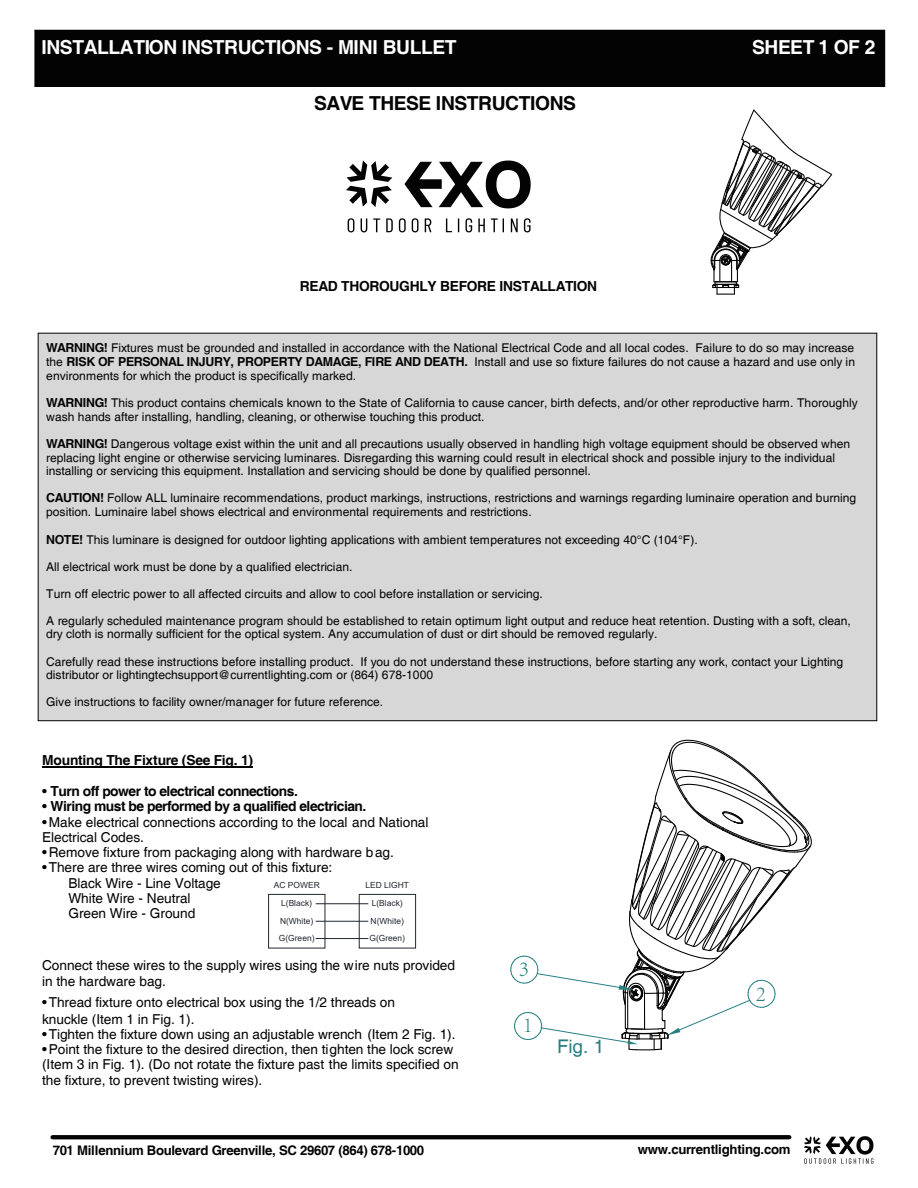
<style>
.page{position:relative;width:918px;height:1188px;background:#fff}
.page>*{position:absolute;margin:0;border:0;box-sizing:border-box;transform-origin:0 0}
.t1{font:300 22.2px "Adobe Song Std";color:#277f7f}
.t2{font:700 19.35px "Helvetica";letter-spacing:-.025em;color:#fff}
.t3{font:700 19.35px "Helvetica";letter-spacing:-.025em;color:#030303}
.t4{font:18.9px "Helvetica";color:#277f7f}
.t5{font:700 13.8px "Helvetica";letter-spacing:-.035em;color:#030303}
.t6{font:700 13.8px "Helvetica";letter-spacing:-.015em;color:#030303}
.t7{font:13.65px/15.3px "Helvetica";letter-spacing:-.005em;color:#030303}
.t8{font:700 13.2px "Helvetica";letter-spacing:-.025em;color:#030303}
.t9{font:12.15px/13.8px "Helvetica";color:#030303}
.t10{font:8.4px/18px "Arial";color:#232730;text-align:center}
.s1{font-weight:700;font-size:12.45px}
.s2{font-weight:400;font-size:13.65px}
</style>
<div class="page">
<div style="left:35px;top:30px;width:850px;height:56px;background:#030303"></div>
<hr style="left:35px;top:86px;width:850px;height:1px;background:#030303">
<div style="left:38px;top:333px;width:839px;height:388px;background:#d7d7d8"></div>
<hr style="left:38px;top:333px;width:839px;height:1px;background:#030303">
<hr style="left:877px;top:333px;width:1px;height:388px;background:#030303">
<hr style="left:38px;top:720px;width:839px;height:1px;background:#030303">
<hr style="left:38px;top:333px;width:1px;height:388px;background:#030303">
<svg style="left:42px;top:766px;width:144px;height:2px"></svg>
<hr style="left:187px;top:766px;width:35px;height:2px;background:#030303">
<svg style="left:222px;top:766px;width:31px;height:2px"></svg>
<img style="left:346px;top:160px;width:185px;height:73px">
<svg style="left:53px;top:1135px;width:736px;height:4px;background:#070707"></svg>
<img style="left:803px;top:1136px;width:71px;height:28px">
<svg style="left:710px;top:109px;width:123px;height:186px"></svg>
<svg style="left:510px;top:739px;width:302px;height:312px"></svg>
<div style="left:268px;top:894px;width:57px;height:54px;border:1px solid #232730"></div>
<div style="left:359px;top:894px;width:57px;height:54px;border:1px solid #232730"></div>
<hr style="left:316px;top:903px;width:52px;height:1px;background:#232730">
<hr style="left:316px;top:921px;width:52px;height:1px;background:#232730">
<hr style="left:316px;top:938px;width:52px;height:1px;background:#232730">
<h2 class="t2" style="left:41px;top:35px;width:417px">INSTALLATION INSTRUCTIONS - MINI BULLET</h2>
<h2 class="t2" style="left:752px;top:35px;width:125px">SHEET 1 OF 2</h2>
<h2 class="t3" style="left:314px;top:92px;width:264px">SAVE THESE INSTRUCTIONS</h2>
<p class="t5" style="left:300px;top:277px;width:299px">READ THOROUGHLY BEFORE INSTALLATION</p>
<p class="t9" style="left:46px;top:342px;width:810px;text-align:justify"><span class="s1">WARNING!</span> Fixtures must be grounded and installed in accordance with the National Electrical Code and all local codes. Failure to do so may increase the <span class="s1">RISK OF PERSONAL INJURY, PROPERTY DAMAGE, FIRE AND DEATH.</span> Install and use so fixture failures do not cause a hazard and use only in environments for which the product is specifically marked.</p>
<p class="t9" style="left:46px;top:396px;width:813px"><span class="s1">WARNING!</span> This product contains chemicals known to the State of California to cause cancer, birth defects, and/or other reproductive harm. Thoroughly wash hands after installing, handling, cleaning, or otherwise touching this product.</p>
<p class="t9" style="left:46px;top:437px;width:806px"><span class="s1">WARNING!</span> Dangerous voltage exist within the unit and all precautions usually observed in handling high voltage equipment should be observed when replacing light engine or otherwise servicing luminares. Disregarding this warning could result in electrical shock and possible injury to the individual installing or servicing this equipment. Installation and servicing should be done by qualified personnel.</p>
<p class="t9" style="left:46px;top:492px;width:812px"><span class="s1">CAUTION!</span> Follow ALL luminaire recommendations, product markings, instructions, restrictions and warnings regarding luminaire operation and burning position. Luminaire label shows electrical and environmental requirements and restrictions.</p>
<p class="t9" style="left:46px;top:533px;width:653px"><span class="s1">NOTE!</span> This luminare is designed for outdoor lighting applications with ambient temperatures not exceeding 40°C (104°F).</p>
<p class="t9" style="left:46px;top:560px;width:308px">All electrical work must be done by a qualified electrician.</p>
<p class="t9" style="left:46px;top:587px;width:498px">Turn off electric power to all affected circuits and allow to cool before installation or servicing.</p>
<p class="t9" style="left:46px;top:614px;width:806px">A regularly scheduled maintenance program should be established to retain optimum light output and reduce heat retention. Dusting with a soft, clean, dry cloth is normally sufficient for the optical system. Any accumulation of dust or dirt should be removed regularly.</p>
<p class="t9" style="left:46px;top:655px;width:799px">Carefully read these instructions before installing product. If you do not understand these instructions, before starting any work, contact your Lighting distributor or lightingtechsupport@currentlighting.com or (864) 678-1000</p>
<p class="t9" style="left:46px;top:695px;width:339px">Give instructions to facility owner/manager for future reference.</p>
<p class="t6" style="left:42px;top:752px;width:213px">Mounting The Fixture (See Fig. 1)</p>
<p class="t5" style="left:42px;top:782px;width:257px"><span class="s2">•</span> Turn off power to electrical connections.</p>
<p class="t5" style="left:42px;top:798px;width:326px"><span class="s2">•</span> Wiring must be performed by a qualified electrician.</p>
<p class="t7" style="left:42px;top:815px;width:388px">•Make electrical connections according to the local and National<br>Electrical Codes.</p>
<p class="t7" style="left:42px;top:845px;width:353px">•Remove fixture from packaging along with hardware bag.</p>
<p class="t7" style="left:68px;top:860px;width:266px;text-indent:-26px">•There are three wires coming out of this fixture:<br>Black Wire - Line Voltage<br>White Wire - Neutral<br>Green Wire - Ground</p>
<p class="t10" style="left:274px;top:876px;width:47px">AC POWER<br>L(Black)<br>N(White)</p>
<p class="t10" style="left:279px;top:929px;width:37px">G(Green)</p>
<p class="t10" style="left:365px;top:876px;width:45px">LED LIGHT<br>L(Black)<br>N(White)</p>
<p class="t10" style="left:370px;top:929px;width:37px">G(Green)</p>
<p class="t7" style="left:42px;top:959px;width:415px">Connect these wires to the supply wires using the wire nuts provided in the hardware bag.</p>
<p class="t7" style="left:42px;top:995px;width:355px;line-height:16.5px">•Thread fixture onto electrical box using the 1/2 threads on knuckle (Item 1 in Fig. 1).</p>
<p class="t7" style="left:42px;top:1027px;width:415px">•Tighten the fixture down using an adjustable wrench (Item 2 Fig. 1).</p>
<p class="t7" style="left:42px;top:1042px;width:418px">•Point the fixture to the desired direction, then tighten the lock screw (Item 3 in Fig. 1). (Do not rotate the fixture past the limits specified on the fixture, to prevent twisting wires).</p>
<h1 class="t1" style="left:519px;top:956px;width:12px">3</h1>
<h1 class="t1" style="left:523px;top:1012px;width:12px">1</h1>
<h3 class="t4" style="left:557px;top:1036px;width:49px">Fig. 1</h3>
<h1 class="t1" style="left:756px;top:981px;width:12px">2</h1>
<p class="t8" style="left:53px;top:1143px;width:373px">701 Millennium Boulevard Greenville, SC 29607 (864) 678-1000</p>
<p class="t8" style="left:638px;top:1141px;width:154px">www.currentlighting.com</p>
</div>
